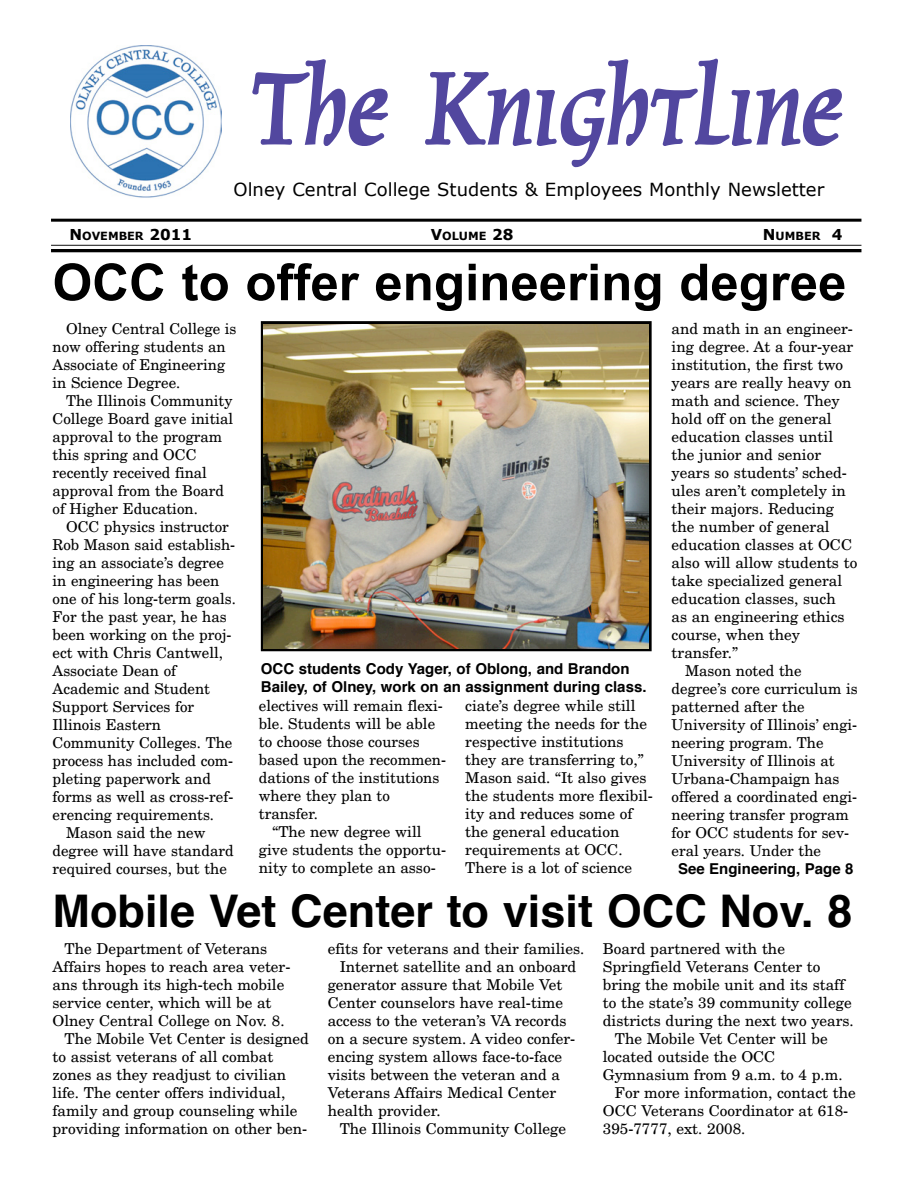
<style>
.page{position:relative;width:917px;height:1187px;background:#fff}
.page>*{position:absolute;margin:0;border:0;box-sizing:border-box;transform-origin:0 0}
.t1{font:117px "Oxford";color:#52479f}
.t2{font:700 51px "Arial";color:#000}
.t3{font:700 45px "Helvetica";color:#000}
.t4{font:18px "Verdana";color:#000}
.t5{font:15px/18px "New Century Schlbk";color:#000}
.t6{font:700 15px/18px "Helvetica";color:#000}
.t7{font:700 11.25px "Verdana";color:#000}
.s1{font-size:15px}
</style>
<div class="page">
<hr style="left:51px;top:219px;width:810px;height:3px;background:#000">
<hr style="left:51px;top:245px;width:810px;height:1px;background:#000">
<hr style="left:51px;top:249px;width:810px;height:3px;background:#000">
<svg style="left:252px;top:59px;width:136px;height:87px"></svg>
<svg style="left:425px;top:58px;width:418px;height:110px"></svg>
<img style="left:70px;top:46px;width:152px;height:152px">
<div style="left:261px;top:321px;width:390px;height:330px;border:3px solid #000"></div>
<img style="left:264px;top:324px;width:384px;height:324px">
<h1 class="t1" style="left:250px;top:43px;width:594px">The Knightline</h1>
<p class="t4" style="left:233px;top:178px;width:592px">Olney Central College Students &amp; Employees Monthly Newsletter</p>
<p class="t7" style="left:69px;top:228px;width:124px"><span class="s1">N</span>OVEMBER <span class="s1">2011</span></p>
<p class="t7" style="left:431px;top:228px;width:84px"><span class="s1">V</span>OLUME <span class="s1">28</span></p>
<p class="t7" style="left:763px;top:228px;width:81px"><span class="s1">N</span>UMBER <span class="s1">4</span></p>
<h2 class="t2" style="left:52px;top:254px;width:795px">OCC to offer engineering degree</h2>
<p class="t5" style="left:52px;top:320px;width:185px;text-indent:14px">Olney Central College is now offering students an<br>Associate of Engineering in Science Degree.</p>
<p class="t5" style="left:52px;top:392px;width:182px;text-indent:14px">The Illinois Community<br>College Board gave initial approval to the program this spring and OCC recently received final approval from the Board of Higher Education.</p>
<p class="t5" style="left:66px;top:518px;width:164px">OCC physics instructor</p>
<p class="t5" style="left:52px;top:536px;width:184px">Rob Mason said establish-</p>
<p class="t5" style="left:52px;top:554px;width:173px">ing an associate’s degree</p>
<p class="t5" style="left:52px;top:572px;width:168px">in engineering has been</p>
<p class="t5" style="left:52px;top:590px;width:185px">one of his long-term goals.</p>
<p class="t5" style="left:52px;top:608px;width:176px">For the past year, he has</p>
<p class="t5" style="left:52px;top:626px;width:180px">been working on the proj-</p>
<p class="t5" style="left:52px;top:644px;width:172px">ect with Chris Cantwell,</p>
<p class="t5" style="left:52px;top:662px;width:125px">Associate Dean of</p>
<p class="t5" style="left:52px;top:680px;width:159px">Academic and Student</p>
<p class="t5" style="left:52px;top:698px;width:143px">Support Services for</p>
<p class="t5" style="left:52px;top:716px;width:110px">Illinois Eastern</p>
<p class="t5" style="left:52px;top:734px;width:181px">Community Colleges. The</p>
<p class="t5" style="left:52px;top:752px;width:182px">process has included com-</p>
<p class="t5" style="left:52px;top:770px;width:160px">pleting paperwork and</p>
<p class="t5" style="left:52px;top:788px;width:182px">forms as well as cross-ref-</p>
<p class="t5" style="left:52px;top:806px;width:163px">erencing requirements.</p>
<p class="t5" style="left:66px;top:824px;width:141px">Mason said the new</p>
<p class="t5" style="left:52px;top:842px;width:183px">degree will have standard</p>
<p class="t5" style="left:52px;top:860px;width:176px">required courses, but the</p>
<p class="t5" style="left:671px;top:320px;width:183px">and math in an engineer-</p>
<p class="t5" style="left:671px;top:338px;width:183px">ing degree. At a four-year</p>
<p class="t5" style="left:671px;top:356px;width:173px">institution, the first two</p>
<p class="t5" style="left:671px;top:374px;width:181px">years are really heavy on</p>
<p class="t5" style="left:671px;top:392px;width:169px">math and science. They</p>
<p class="t5" style="left:671px;top:410px;width:162px">hold off on the general</p>
<p class="t5" style="left:671px;top:428px;width:163px">education classes until</p>
<p class="t5" style="left:671px;top:446px;width:151px">the junior and senior</p>
<p class="t5" style="left:671px;top:464px;width:177px">years so students’ sched-</p>
<p class="t5" style="left:671px;top:482px;width:176px">ules aren’t completely in</p>
<p class="t5" style="left:671px;top:500px;width:164px">their majors. Reducing</p>
<p class="t5" style="left:671px;top:518px;width:159px">the number of general</p>
<p class="t5" style="left:671px;top:536px;width:182px">education classes at OCC</p>
<p class="t5" style="left:671px;top:554px;width:187px">also will allow students to</p>
<p class="t5" style="left:671px;top:572px;width:172px">take specialized general</p>
<p class="t5" style="left:671px;top:590px;width:166px">education classes, such</p>
<p class="t5" style="left:671px;top:608px;width:174px">as an engineering ethics</p>
<p class="t5" style="left:671px;top:626px;width:130px">course, when they</p>
<p class="t5" style="left:671px;top:644px;width:68px">transfer.”</p>
<p class="t5" style="left:685px;top:662px;width:118px">Mason noted the</p>
<p class="t5" style="left:671px;top:680px;width:187px">degree’s core curriculum is</p>
<p class="t5" style="left:671px;top:698px;width:135px">patterned after the</p>
<p class="t5" style="left:671px;top:716px;width:187px">University of Illinois’ engi-</p>
<p class="t5" style="left:671px;top:734px;width:153px">neering program. The</p>
<p class="t5" style="left:671px;top:752px;width:164px">University of Illinois at</p>
<p class="t5" style="left:671px;top:770px;width:169px">Urbana-Champaign has</p>
<p class="t5" style="left:671px;top:788px;width:187px">offered a coordinated engi-</p>
<p class="t5" style="left:671px;top:806px;width:179px">neering transfer program</p>
<p class="t5" style="left:671px;top:824px;width:179px">for OCC students for sev-</p>
<p class="t5" style="left:671px;top:842px;width:151px">eral years. Under the</p>
<p class="t6" style="left:678px;top:861px;width:177px">See Engineering, Page 8</p>
<h3 class="t3" style="left:52px;top:892px;width:801px">Mobile Vet Center to visit OCC Nov. 8</h3>
<p class="t5" style="left:64px;top:939px;width:204px">The Department of Veterans</p>
<p class="t5" style="left:53px;top:957px;width:239px">Affairs hopes to reach area veter-</p>
<p class="t5" style="left:53px;top:975px;width:233px">ans through its high-tech mobile</p>
<p class="t5" style="left:53px;top:993px;width:220px">service center, which will be at</p>
<p class="t5" style="left:53px;top:1011px;width:233px">Olney Central College on Nov. 8.</p>
<p class="t5" style="left:64px;top:1029px;width:246px">The Mobile Vet Center is designed</p>
<p class="t5" style="left:53px;top:1047px;width:222px">to assist veterans of all combat</p>
<p class="t5" style="left:53px;top:1065px;width:235px">zones as they readjust to civilian</p>
<p class="t5" style="left:53px;top:1083px;width:234px">life. The center offers individual,</p>
<p class="t5" style="left:53px;top:1101px;width:246px">family and group counseling while</p>
<p class="t5" style="left:53px;top:1119px;width:256px">providing information on other ben-</p>
<p class="t6" style="left:261px;top:660px;width:387px">OCC students Cody Yager, of Oblong, and Brandon<br>Bailey, of Olney, work on an assignment during class.</p>
<p class="t5" style="left:259px;top:697px;width:185px">electives will remain flexi-</p>
<p class="t5" style="left:259px;top:715px;width:178px">ble. Students will be able</p>
<p class="t5" style="left:259px;top:733px;width:162px">to choose those courses</p>
<p class="t5" style="left:259px;top:751px;width:189px">based upon the recommen-</p>
<p class="t5" style="left:259px;top:769px;width:182px">dations of the institutions</p>
<p class="t5" style="left:259px;top:787px;width:132px">where they plan to</p>
<p class="t5" style="left:259px;top:805px;width:61px">transfer.</p>
<p class="t5" style="left:272px;top:823px;width:151px">“The new degree will</p>
<p class="t5" style="left:259px;top:841px;width:189px">give students the opportu-</p>
<p class="t5" style="left:259px;top:859px;width:178px">nity to complete an asso-</p>
<p class="t5" style="left:465px;top:697px;width:189px">ciate’s degree while still meeting the needs for the respective institutions they are transferring to,”<br>Mason said. “It also gives the students more flexibil&shy;ity and reduces some of the general education requirements at OCC.<br>There is a lot of science</p>
<p class="t5" style="left:328px;top:939px;width:258px">efits for veterans and their families.</p>
<p class="t5" style="left:340px;top:957px;width:238px">Internet satellite and an onboard</p>
<p class="t5" style="left:328px;top:975px;width:236px">generator assure that Mobile Vet</p>
<p class="t5" style="left:328px;top:993px;width:237px">Center counselors have real-time</p>
<p class="t5" style="left:328px;top:1011px;width:240px">access to the veteran’s VA records</p>
<p class="t5" style="left:328px;top:1029px;width:249px">on a secure system. A video confer-</p>
<p class="t5" style="left:328px;top:1047px;width:236px">encing system allows face-to-face</p>
<p class="t5" style="left:328px;top:1065px;width:234px">visits between the veteran and a</p>
<p class="t5" style="left:328px;top:1083px;width:230px">Veterans Affairs Medical Center</p>
<p class="t5" style="left:328px;top:1101px;width:114px">health provider.</p>
<p class="t5" style="left:340px;top:1119px;width:228px">The Illinois Community College</p>
<p class="t5" style="left:603px;top:939px;width:184px">Board partnered with the</p>
<p class="t5" style="left:603px;top:957px;width:219px">Springfield Veterans Center to</p>
<p class="t5" style="left:603px;top:975px;width:243px">bring the mobile unit and its staff</p>
<p class="t5" style="left:603px;top:993px;width:250px">to the state’s 39 community college</p>
<p class="t5" style="left:603px;top:1011px;width:252px">districts during the next two years.</p>
<p class="t5" style="left:615px;top:1029px;width:214px">The Mobile Vet Center will be</p>
<p class="t5" style="left:603px;top:1047px;width:174px">located outside the OCC</p>
<p class="t5" style="left:603px;top:1065px;width:241px">Gymnasium from 9 a.m. to 4 p.m.</p>
<p class="t5" style="left:615px;top:1083px;width:242px">For more information, contact the</p>
<p class="t5" style="left:603px;top:1101px;width:247px">OCC Veterans Coordinator at 618-</p>
<p class="t5" style="left:603px;top:1119px;width:144px">395-7777, ext. 2008.</p>
</div>
